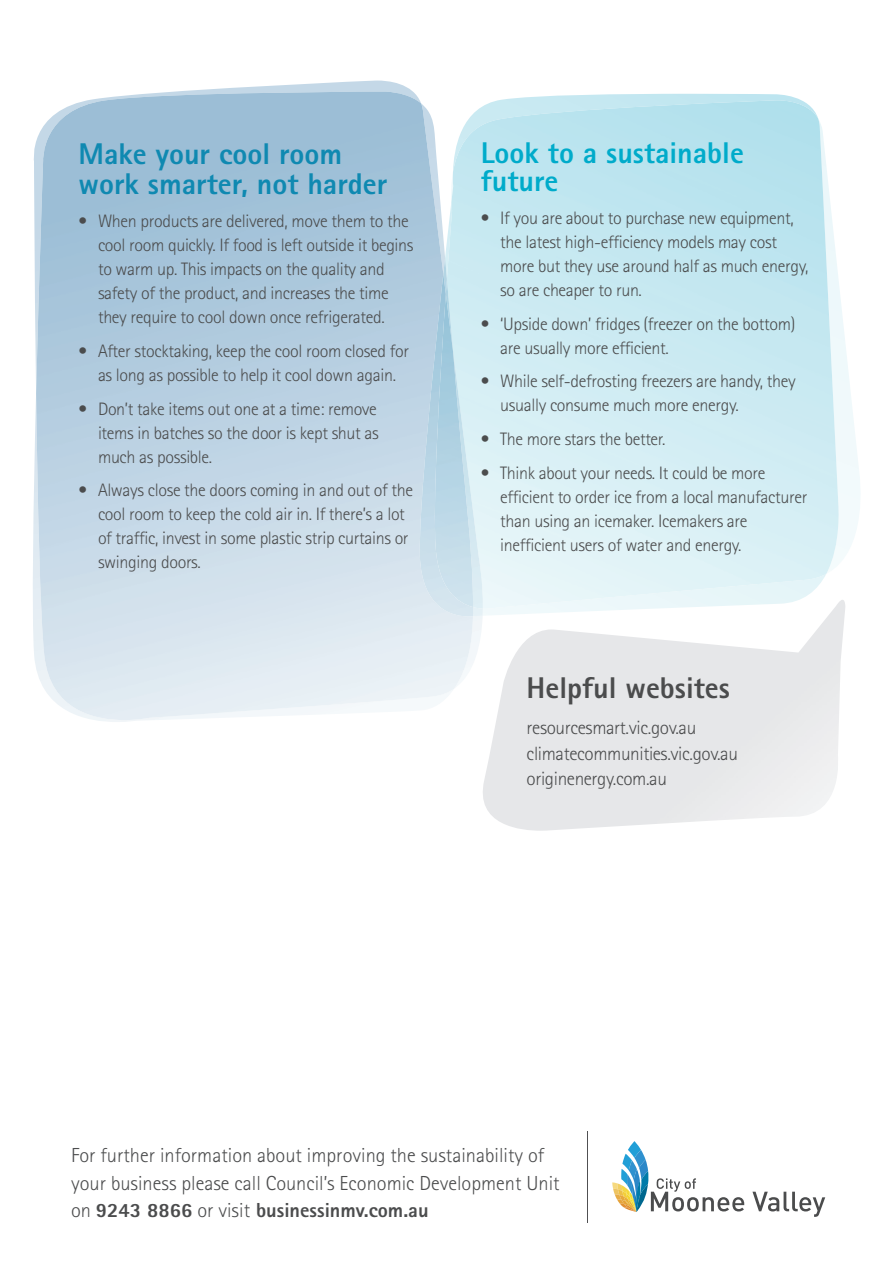
<style>
.page{position:relative;width:893px;height:1263px;background:#fff}
.page>*{position:absolute;margin:0;border:0;box-sizing:border-box;transform-origin:0 0}
.t1{font:800 30px/30px "Agfa Rotis Sans Serif";color:#0f89b1}
.t2{font:800 30px/27.2px "Agfa Rotis Sans Serif";color:#00abca}
.t3{font:800 30px "Agfa Rotis Sans Serif";color:#4b4c4d}
.t4{font:300 20.4px/27.2px "Agfa Rotis Sans Serif";color:#4b4c4d}
.t5{font:300 19.2px/25.5px "Agfa Rotis Sans Serif";letter-spacing:-.02em;color:#4b4c4d}
.t6{font:300 18px/24px "Agfa Rotis Sans Serif";letter-spacing:-.02em;color:#4b4c4d}
.s1{font-weight:800}
</style>
<div class="page">
<svg style="left:842px;top:317px;width:18px;height:243px"></svg>
<svg style="left:33px;top:81px;width:450px;height:584px"></svg>
<img style="left:473px;top:352px;width:10px;height:257px">
<img style="left:36px;top:92px;width:437px;height:628px">
<img style="left:419px;top:274px;width:54px;height:342px">
<img style="left:432px;top:294px;width:41px;height:313px">
<svg style="left:752px;top:1192px;width:73px;height:25px"></svg>
<svg style="left:628px;top:1141px;width:13px;height:17px"></svg>
<svg style="left:612px;top:1150px;width:132px;height:62px"></svg>
<hr style="left:587px;top:1131px;width:1px;height:92px;background:#505052">
<h1 class="t1" style="left:79px;top:142px;width:310px">Make your cool room work smarter, not harder</h1>
<p class="t6" style="left:98px;top:211px;width:317px;text-indent:-19px">• When products are delivered, move them to the cool room quickly. If food is left outside it begins to warm up. This impacts on the quality and safety of the product, and increases the time they require to cool down once refrigerated.</p>
<p class="t6" style="left:79px;top:341px;width:332px;text-align:center">• After stocktaking, keep the cool room closed for as long as possible to help it cool down again.</p>
<p class="t6" style="left:98px;top:398px;width:282px;text-align:justify;text-indent:-19px">• Don’t take items out one at a time: remove items in batches so the door is kept shut as much as possible.</p>
<p class="t6" style="left:98px;top:480px;width:317px;text-indent:-19px">• Always close the doors coming in and out of the cool room to keep the cold air in. If there’s a lot of traffic, invest in some plastic strip curtains or swinging doors.</p>
<h1 class="t2" style="left:481px;top:143px;width:265px">Look to a sustainable future</h1>
<p class="t6" style="left:500px;top:208px;width:310px;text-indent:-19px">• If you are about to purchase new equipment, the latest high-efficiency models may cost more but they use around half as much energy, so are cheaper to run.</p>
<p class="t6" style="left:500px;top:313px;width:297px;text-indent:-19px">• ‘Upside down’ fridges (freezer on the bottom) are usually more efficient.</p>
<p class="t6" style="left:500px;top:371px;width:297px;text-indent:-19px">• While self-defrosting freezers are handy, they usually consume much more energy.</p>
<p class="t6" style="left:481px;top:429px;width:186px">• The more stars the better.</p>
<p class="t6" style="left:500px;top:462px;width:309px;text-indent:-19px">• Think about your needs. It could be more efficient to order ice from a local manufacturer than using an icemaker. Icemakers are inefficient users of water and energy.</p>
<h1 class="t3" style="left:527px;top:678px;width:205px">Helpful websites</h1>
<p class="t5" style="left:527px;top:717px;width:213px">resourcesmart.vic.gov.au climatecommunities.vic.gov.au originenergy.com.au</p>
<p class="t4" style="left:71px;top:1144px;width:490px">For further information about improving the sustainability of your business please call Council’s Economic Development Unit on <span class="s1">9243 8866</span> or visit <span class="s1">businessinmv.com.au</span></p>
</div>
